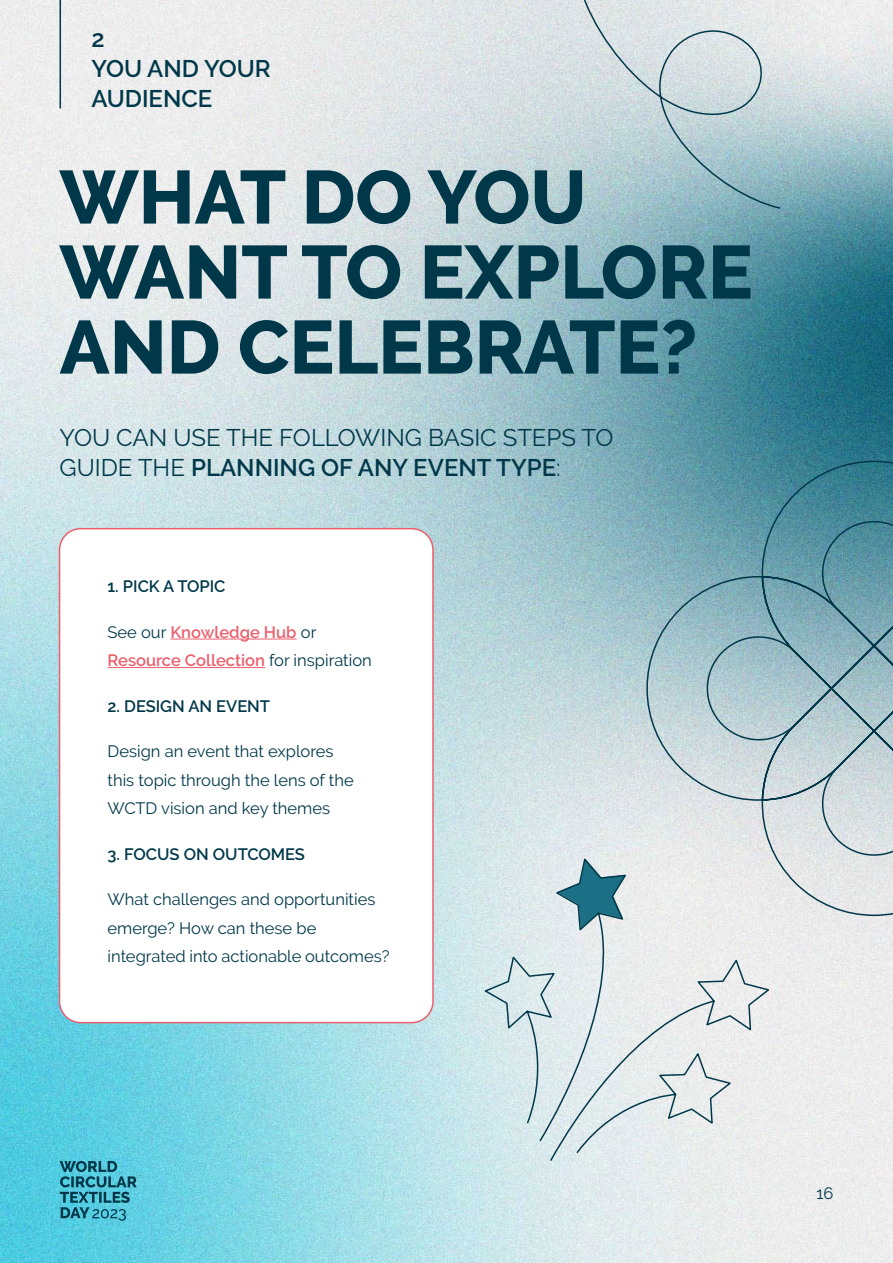
<style>
.page{position:relative;width:893px;height:1263px;background:#fff}
.page>*{position:absolute;margin:0;border:0;box-sizing:border-box;transform-origin:0 0}
.t1{font:800 75px/75px "Raleway";color:#00384a}
.t2{font:24px/30px "Raleway";color:#00384a}
.t3{font:600 24px/30px "Raleway";color:#00384a}
.t4{font:16.5px/28.5px "Raleway";color:#00384a}
.t5{font:600 16.5px/28.5px "Raleway";color:#ec5f6d}
.t6{font:600 16.5px "Raleway";color:#00384a}
.s1{font-weight:600}
.s2{font-weight:400;color:#00384a}
</style>
<div class="page">
<img style="left:0;top:0;width:893px;height:1263px">
<svg style="left:634px;top:460px;width:259px;height:457px;background:#9cbbc4"></svg>
<svg style="left:570px;top:0;width:212px;height:210px;background:#c1d3d7"></svg>
<svg style="left:482px;top:856px;width:288px;height:306px;background:#dae4e6"></svg>
<hr style="left:60px;top:0;width:1px;height:108px;background:#00384a">
<svg style="left:60px;top:1161px;width:77px;height:60px;background:#3c9fb3"></svg>
<div style="left:60px;top:529px;width:373px;height:493px;background:#fff;border-radius:21px"></div>
<div style="left:59px;top:528px;width:375px;height:495px;border:2px solid #ec5f6d;border-radius:21px"></div>
<hr style="left:170px;top:639px;width:127px;height:1px;background:#ec5f6d">
<hr style="left:108px;top:667px;width:157px;height:1px;background:#ec5f6d">
<h2 class="t3" style="left:91px;top:24px;width:181px">2<br>YOU AND YOUR<br>AUDIENCE</h2>
<h1 class="t1" style="left:60px;top:160px;width:695px">WHAT DO YOU<br>WANT TO EXPLORE<br>AND CELEBRATE?</h1>
<h2 class="t2" style="left:60px;top:423px;width:555px">YOU CAN USE THE FOLLOWING BASIC STEPS TO<br>GUIDE THE <span class="s1">PLANNING OF ANY EVENT TYPE</span>:</h2>
<p class="t6" style="left:108px;top:577px;width:119px">1. PICK A TOPIC</p>
<p class="t5" style="left:108px;top:618px;width:266px"><span class="s2">See our</span> Knowledge Hub <span class="s2">or<br></span>Resource Collection <span class="s2">for inspiration</span></p>
<p class="t6" style="left:108px;top:696px;width:164px">2. DESIGN AN EVENT</p>
<p class="t4" style="left:108px;top:737px;width:248px">Design an event that explores this topic through the lens of the<br>WCTD vision and key themes</p>
<p class="t6" style="left:108px;top:844px;width:199px">3. FOCUS ON OUTCOMES</p>
<p class="t4" style="left:108px;top:885px;width:284px">What challenges and opportunities emerge? How can these be integrated into actionable outcomes?</p>
<p class="t4" style="left:816px;top:1178px;width:19px">16</p>
</div>
